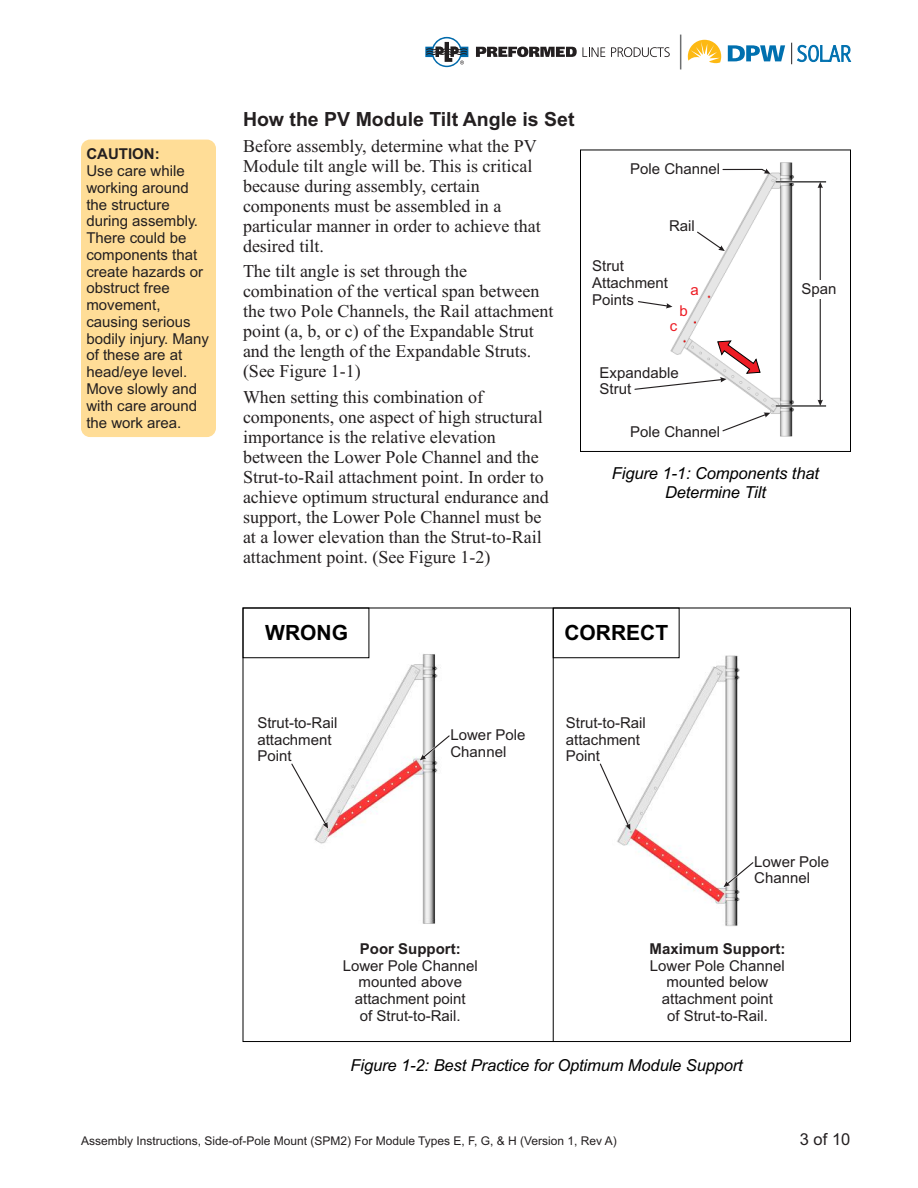
<style>
.page{position:relative;width:918px;height:1188px;background:#fff}
.page>*{position:absolute;margin:0;border:0;box-sizing:border-box;transform-origin:0 0}
.t1{font:700 21px "Arial";color:#000}
.t2{font:700 19.5px "Arial";color:#231f20}
.t3{font:18px/20px "Times New Roman";color:#231f20}
.t4{font:italic 16.5px/18.9px "Arial";letter-spacing:-.01em;color:#000;text-align:center}
.t5{font:16.5px "Arial";color:#231f20}
.t6{font:15px/16.8px "Arial";color:#231f20}
.t7{font:700 15px "Arial";color:#231f20}
.t8{font:15px "Arial";color:#ed1c24}
.t9{font:12px "Arial";color:#231f20}
</style>
<div class="page">
<div style="left:81px;top:140px;width:135px;height:297px;background:#ffdd97;border-radius:9px"></div>
<img style="left:666px;top:162px;width:128px;height:275px">
<svg style="left:697px;top:232px;width:28px;height:19px"></svg>
<svg style="left:638px;top:301px;width:34px;height:7px"></svg>
<svg style="left:723px;top:413px;width:47px;height:18px"></svg>
<svg style="left:723px;top:169px;width:47px;height:5px"></svg>
<div style="left:580px;top:150px;width:271px;height:302px;border:1px solid #000"></div>
<hr style="left:776px;top:181px;width:50px;height:2px;background:#fff">
<hr style="left:776px;top:181px;width:50px;height:1px;background:#000">
<hr style="left:776px;top:405px;width:50px;height:2px;background:#000">
<svg style="left:818px;top:182px;width:5px;height:224px"></svg>
<div style="left:796px;top:280px;width:45px;height:19px;background:#fff"></div>
<svg style="left:634px;top:340px;width:127px;height:50px"></svg>
<img style="left:309px;top:642px;width:132px;height:282px">
<img style="left:613px;top:655px;width:127px;height:271px">
<svg style="left:291px;top:763px;width:37px;height:66px"></svg>
<svg style="left:599px;top:763px;width:32px;height:68px"></svg>
<svg style="left:419px;top:735px;width:31px;height:26px"></svg>
<svg style="left:723px;top:862px;width:31px;height:26px"></svg>
<hr style="left:553px;top:608px;width:1px;height:434px;background:#000">
<div style="left:243px;top:608px;width:126px;height:50px;border:1px solid #000"></div>
<div style="left:553px;top:608px;width:127px;height:50px;border:1px solid #000"></div>
<svg style="left:728px;top:45px;width:57px;height:16px"></svg>
<svg style="left:791px;top:42px;width:60px;height:22px"></svg>
<svg style="left:688px;top:40px;width:33px;height:24px"></svg>
<svg style="left:425px;top:37px;width:43px;height:30px"></svg>
<svg style="left:476px;top:47px;width:129px;height:10px"></svg>
<svg style="left:611px;top:47px;width:59px;height:10px"></svg>
<hr style="left:680px;top:35px;width:1px;height:34px;background:#6d6f71">
<p class="t7" style="left:86px;top:148px;width:75px">CAUTION:</p>
<p class="t6" style="left:86px;top:164px;width:124px">Use care while working around the structure during assembly.<br>There could be components that create hazards or obstruct free movement, causing serious bodily injury. Many of these are at head/eye level.<br>Move slowly and with care around the work area.</p>
<p class="t2" style="left:243px;top:111px;width:333px">How the PV Module Tilt Angle is Set</p>
<p class="t3" style="left:243px;top:138px;width:299px">Before assembly, determine what the PV Module tilt angle will be. This is critical because during assembly, certain components must be assembled in a particular manner in order to achieve that desired tilt.</p>
<p class="t3" style="left:243px;top:263px;width:312px">The tilt angle is set through the combination of the vertical span between the two Pole Channels, the Rail attachment point (a, b, or c) of the Expandable Strut and the length of the Expandable Struts. (See Figure 1-1)</p>
<p class="t3" style="left:243px;top:389px;width:307px">When setting this combination of components, one aspect of high structural importance is the relative elevation between the Lower Pole Channel and the Strut-to-Rail attachment point. In order to achieve optimum structural endurance and support, the Lower Pole Channel must be at a lower elevation than the Strut-to-Rail attachment point. (See Figure 1-2)</p>
<p class="t6" style="left:630px;top:162px;width:92px">Pole Channel</p>
<p class="t6" style="left:669px;top:219px;width:27px">Rail</p>
<p class="t6" style="left:592px;top:259px;width:77px">Strut<br>Attachment<br>Points</p>
<p class="t8" style="left:691px;top:284px;width:10px">a</p>
<p class="t8" style="left:680px;top:305px;width:10px">b</p>
<p class="t8" style="left:670px;top:320px;width:9px">c</p>
<p class="t6" style="left:600px;top:365px;width:81px">Expandable<br>Strut</p>
<p class="t6" style="left:630px;top:424px;width:92px">Pole Channel</p>
<p class="t6" style="left:801px;top:282px;width:37px">Span</p>
<p class="t4" style="left:612px;top:465px;width:209px">Figure 1-1: Components that<br>Determine Tilt</p>
<p class="t1" style="left:265px;top:625px;width:84px">WRONG</p>
<p class="t1" style="left:564px;top:625px;width:105px">CORRECT</p>
<p class="t6" style="left:257px;top:716px;width:82px">Strut-to-Rail attachment<br>Point</p>
<p class="t6" style="left:566px;top:716px;width:82px">Strut-to-Rail attachment<br>Point</p>
<p class="t6" style="left:450px;top:727px;width:77px">Lower Pole<br>Channel</p>
<p class="t7" style="left:360px;top:943px;width:102px">Poor Support:</p>
<p class="t6" style="left:343px;top:958px;width:137px;text-align:center">Lower Pole Channel mounted above attachment point<br>of Strut-to-Rail.</p>
<p class="t6" style="left:754px;top:854px;width:77px">Lower Pole<br>Channel</p>
<p class="t7" style="left:650px;top:943px;width:137px">Maximum Support:</p>
<p class="t6" style="left:650px;top:958px;width:137px;text-align:center">Lower Pole Channel mounted below attachment point<br>of Strut-to-Rail.</p>
<p class="t4" style="left:351px;top:1057px;width:394px">Figure 1-2: Best Practice for Optimum Module Support</p>
<p class="t9" style="left:81px;top:1136px;width:537px">Assembly Instructions, Side-of-Pole Mount (SPM2) For Module Types E, F, G, &amp; H (Version 1, Rev A)</p>
<p class="t5" style="left:800px;top:1133px;width:52px">3 of 10</p>
</div>
